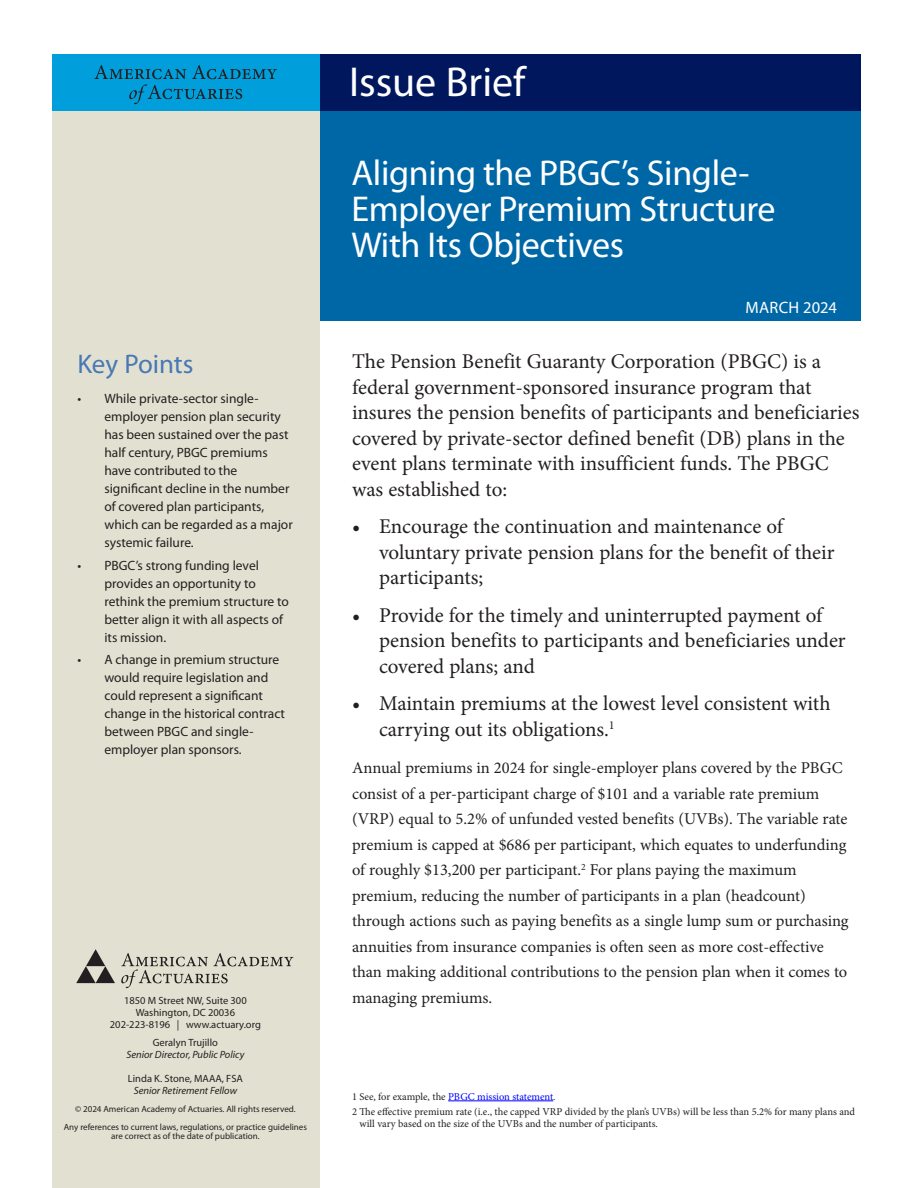
<style>
.page{position:relative;width:918px;height:1188px;background:#fff}
.page>*{position:absolute;margin:0;border:0;box-sizing:border-box;transform-origin:0 0}
.t1{font:42px "Myriad Pro";color:#fff}
.white_banner_head{font:36px/36px "Myriad Pro";letter-spacing:-.01em;color:#fff}
.Sub_1_Blueheads{font:27px "Myriad Pro";color:#4878b4}
.opening_paragraph{font:21px/25.5px "Minion Pro";color:#231f20}
.text_no_indent{font:16.5px/25.5px "Minion Pro";color:#231f20}
.text{font:16.5px "Myriad Pro";letter-spacing:.01em;color:#fff}
.t2{font:13.5px/18px "Myriad Pro";color:#231f20}
.first_page_footnote{font:10.5px/12px "Minion Pro";color:#231f20}
.t3{font:10.5px/12px "Myriad Pro";color:#231f20;text-align:center}
.t4{font:italic 10.5px "Myriad Pro";color:#231f20}
.t5{font:9px/18px "Myriad Pro";color:#231f20;text-align:center}
.s1{color:#00f}
</style>
<div class="page">
<div style="left:304px;top:101px;width:556px;height:219px;background:#0067a6"></div>
<div style="left:52px;top:107px;width:268px;height:1081px;background:#e2e1d1"></div>
<div style="left:52px;top:54px;width:269px;height:57px;background:#009edb"></div>
<div style="left:320px;top:54px;width:541px;height:57px;background:#00175d"></div>
<hr style="left:94px;top:62px;width:185px;height:1px;background:#231f20">
<hr style="left:94px;top:87px;width:185px;height:1px;background:#231f20">
<svg style="left:94px;top:65px;width:183px;height:39px"></svg>
<hr style="left:128px;top:82px;width:116px;height:1px;background:#231f20">
<hr style="left:128px;top:107px;width:116px;height:1px;background:#231f20">
<svg style="left:76px;top:949px;width:39px;height:34px"></svg>
<svg style="left:121px;top:953px;width:172px;height:35px"></svg>
<hr style="left:448px;top:1101px;width:105px;height:1px;background:#00f">
<p class="Sub_1_Blueheads" style="left:77px;top:347px;width:118px">Key Points</p>
<p class="t2" style="left:104px;top:389px;width:190px;text-indent:-27px">• While private-sector single&shy;employer pension plan security has been sustained over the past half century, PBGC premiums have contributed to the significant decline in the number of covered plan participants, which can be regarded as a major systemic failure.</p>
<p class="t2" style="left:104px;top:556px;width:186px;text-indent:-27px">• PBGC’s strong funding level provides an opportunity to rethink the premium structure to better align it with all aspects of its mission.</p>
<p class="t2" style="left:104px;top:650px;width:182px;text-indent:-27px">• A change in premium structure would require legislation and could represent a significant change in the historical contract between PBGC and single&shy;employer plan sponsors.</p>
<p class="t3" style="left:110px;top:994px;width:152px">1850 M Street NW, Suite 300<br>Washington, DC 20036<br>202-223-8196 | www.actuary.org</p>
<p class="t3" style="left:153px;top:1036px;width:67px">Geralyn Trujillo</p>
<p class="t4" style="left:126px;top:1048px;width:120px">Senior Director, Public Policy</p>
<p class="t3" style="left:128px;top:1072px;width:117px">Linda K. Stone, MAAA, FSA</p>
<p class="t4" style="left:134px;top:1084px;width:105px">Senior Retirement Fellow</p>
<p class="t5" style="left:64px;top:1100px;width:245px">© 2024 American Academy of Actuaries. All rights reserved.<br>Any references to current laws, regulations, or practice guidelines</p>
<p class="t5" style="left:111px;top:1127px;width:150px">are correct as of the date of publication.</p>
<h1 class="t1" style="left:349px;top:56px;width:178px">Issue Brief</h1>
<p class="white_banner_head" style="left:351px;top:154px;width:426px">Aligning the PBGC’s Single-<br>Employer Premium Structure<br>With Its Objectives</p>
<p class="text" style="left:746px;top:297px;width:93px">MARCH 2024</p>
<p class="opening_paragraph" style="left:352px;top:349px;width:509px">The Pension Benefit Guaranty Corporation (PBGC) is a federal government-sponsored insurance program that insures the pension benefits of participants and beneficiaries covered by private-sector defined benefit (DB) plans in the event plans terminate with insufficient funds. The PBGC was established to:</p>
<p class="opening_paragraph" style="left:379px;top:514px;width:457px;text-indent:-27px">• Encourage the continuation and maintenance of voluntary private pension plans for the benefit of their participants;</p>
<p class="opening_paragraph" style="left:379px;top:602px;width:468px;text-indent:-27px">• Provide for the timely and uninterrupted payment of pension benefits to participants and beneficiaries under covered plans; and</p>
<p class="opening_paragraph" style="left:379px;top:691px;width:453px;text-indent:-27px">• Maintain premiums at the lowest level consistent with carrying out its obligations.<sup>1</sup></p>
<p class="text_no_indent" style="left:352px;top:755px;width:498px">Annual premiums in 2024 for single-employer plans covered by the PBGC consist of a per-participant charge of $101 and a variable rate premium (VRP) equal to 5.2% of unfunded vested benefits (UVBs). The variable rate premium is capped at $686 per participant, which equates to underfunding of roughly $13,200 per participant.<sup>2</sup> For plans paying the maximum premium, reducing the number of participants in a plan (headcount) through actions such as paying benefits as a single lump sum or purchasing annuities from insurance companies is often seen as more cost-effective than making additional contributions to the pension plan when it comes to managing premiums.</p>
<p class="first_page_footnote" style="left:352px;top:1090px;width:205px">1 See, for example, the <span class="s1">PBGC mission statement</span>.</p>
<p class="first_page_footnote" style="left:360px;top:1105px;width:497px;text-indent:-7px">2 The effective premium rate (i.e., the capped VRP divided by the plan’s UVBs) will be less than 5.2% for many plans and will vary based on the size of the UVBs and the number of participants.</p>
</div>
